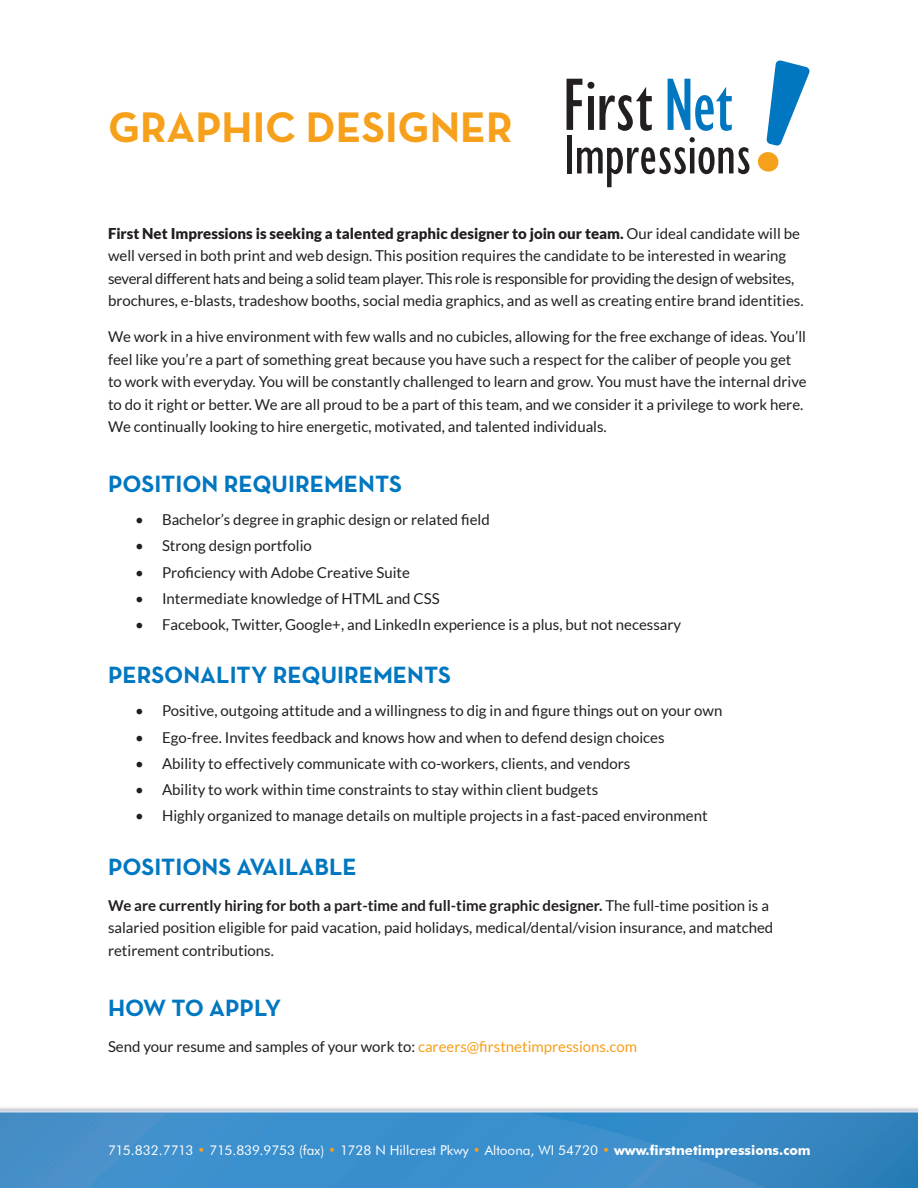
<style>
.page{position:relative;width:918px;height:1188px;background:#fff}
.page>*{position:absolute;margin:0;border:0;box-sizing:border-box;transform-origin:0 0}
.t1{font:700 43.5px "Neutra Text";color:#f6a01b}
.Subheadings{font:700 24px "Neutra Text";color:#0077c0}
.bullets{font:15px/22.5px "Lato";color:#231f20}
.t2{font:13.5px "Futura BT";color:#fff}
.s1{font-weight:900}
.s2{font-weight:700}
.s3{color:#f6a01b}
</style>
<div class="page">
<img style="left:0;top:78px;width:918px;height:1110px">
<svg style="left:758px;top:152px;width:21px;height:20px"></svg>
<svg style="left:766px;top:60px;width:44px;height:86px"></svg>
<svg style="left:567px;top:79px;width:15px;height:51px"></svg>
<svg style="left:588px;top:82px;width:64px;height:49px"></svg>
<svg style="left:668px;top:79px;width:64px;height:52px"></svg>
<div style="left:567px;top:135px;width:5px;height:38px;background:#231f20"></div>
<svg style="left:577px;top:137px;width:172px;height:50px"></svg>
<p class="t1" style="left:108px;top:100px;width:406px">GRAPHIC DESIGNER</p>
<p class="bullets" style="left:108px;top:222px;width:697px"><span class="s1">First Net Impressions is seeking a talented graphic designer to join our team.</span> Our ideal candidate will be well versed in both print and web design. This position requires the candidate to be interested in wearing several different hats and being a solid team player. This role is responsible for providing the design of websites, brochures, e-blasts, tradeshow booths, social media graphics, and as well as creating entire brand identities.</p>
<p class="bullets" style="left:108px;top:325px;width:700px">We work in a hive environment with few walls and no cubicles, allowing for the free exchange of ideas. You’ll feel like you’re a part of something great because you have such a respect for the caliber of people you get to work with everyday. You will be constantly challenged to learn and grow. You must have the internal drive to do it right or better. We are all proud to be a part of this team, and we consider it a privilege to work here.<br>We continually looking to hire energetic, motivated, and talented individuals.</p>
<p class="Subheadings" style="left:108px;top:469px;width:295px">POSITION REQUIREMENTS</p>
<p class="bullets" style="left:135px;top:508px;width:356px">• Bachelor’s degree in graphic design or related field</p>
<p class="bullets" style="left:135px;top:535px;width:178px">• Strong design portfolio</p>
<p class="bullets" style="left:135px;top:561px;width:276px">• Proficiency with Adobe Creative Suite</p>
<p class="bullets" style="left:135px;top:587px;width:306px">• Intermediate knowledge of HTML and CSS</p>
<p class="bullets" style="left:135px;top:613px;width:548px">• Facebook, Twitter, Google+, and LinkedIn experience is a plus, but not necessary</p>
<p class="Subheadings" style="left:108px;top:660px;width:345px">PERSONALITY REQUIREMENTS</p>
<p class="bullets" style="left:135px;top:700px;width:589px">• Positive, outgoing attitude and a willingness to dig in and figure things out on your own</p>
<p class="bullets" style="left:135px;top:726px;width:531px">• Ego-free. Invites feedback and knows how and when to defend design choices</p>
<p class="bullets" style="left:135px;top:752px;width:497px">• Ability to effectively communicate with co-workers, clients, and vendors</p>
<p class="bullets" style="left:135px;top:778px;width:465px">• Ability to work within time constraints to stay within client budgets</p>
<p class="bullets" style="left:135px;top:805px;width:574px">• Highly organized to manage details on multiple projects in a fast-paced environment</p>
<p class="Subheadings" style="left:108px;top:852px;width:250px">POSITIONS AVAILABLE</p>
<p class="bullets" style="left:108px;top:894px;width:667px"><span class="s2">We are currently hiring for both a part-time and full-time graphic designer.</span> The full-time position is a salaried position eligible for paid vacation, paid holidays, medical/dental/vision insurance, and matched retirement contributions.</p>
<p class="Subheadings" style="left:108px;top:993px;width:175px">HOW TO APPLY</p>
<p class="bullets" style="left:108px;top:1035px;width:531px">Send your resume and samples of your work to: <span class="s3">careers@firstnetimpressions.com</span></p>
<p class="t2" style="left:108px;top:1142px;width:704px">715.832.7713 <span class="s3">•</span> 715.839.9753 (fax) <span class="s3">•</span> 1728 N Hillcrest Pkwy <span class="s3">•</span> Altoona, WI 54720 <span class="s3">•</span> <span class="s2">www.firstnetimpressions.com</span></p>
</div>
